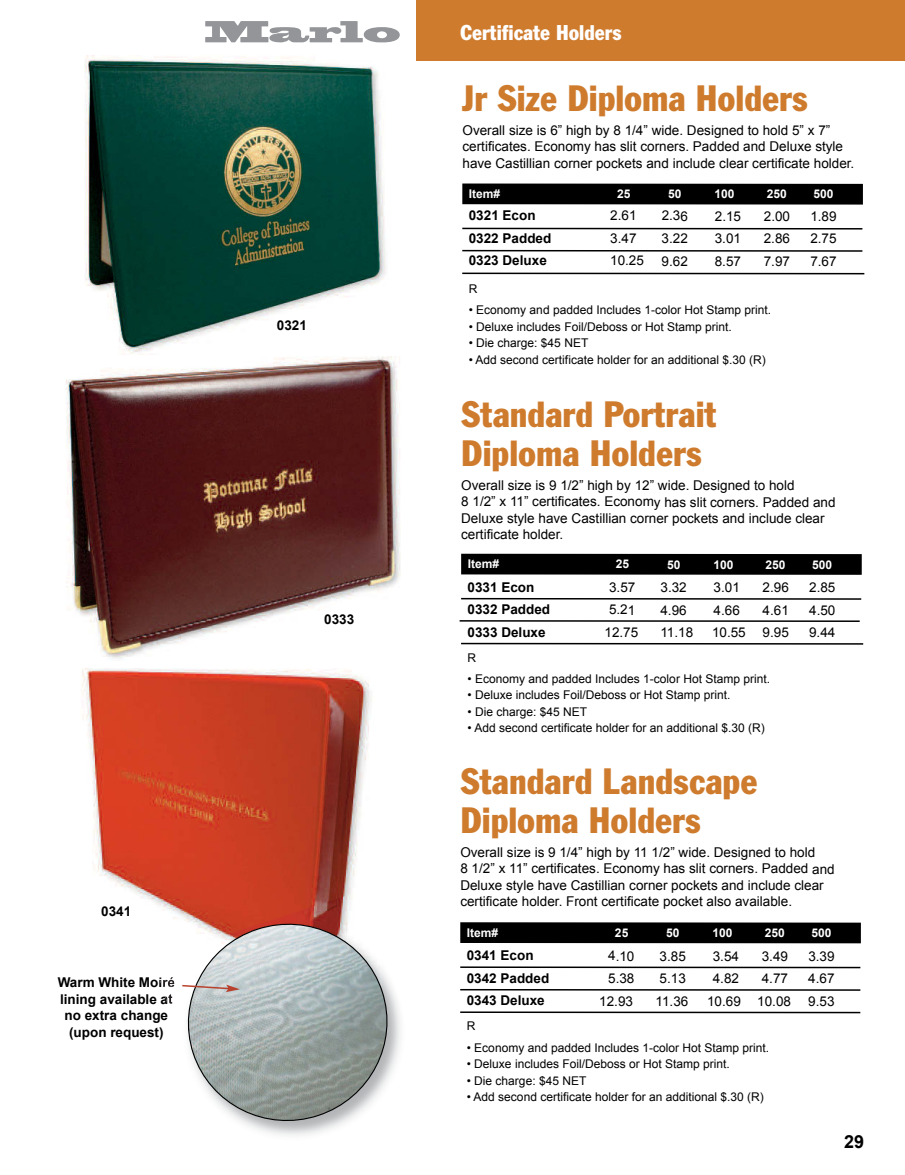
<style>
.page{position:relative;width:905px;height:1175px;background:#fff}
.page>*{position:absolute;margin:0;border:0;box-sizing:border-box;transform-origin:0 0}
.t1{font:condensed 36px/39px "Franklin Gothic BT";color:#ce7b2d}
.t2{font:condensed 21px "Franklin Gothic BT";color:#fff}
.t3{font:700 18px "Arial";color:#000}
.t4{font:13.5px/16.5px "Arial";color:#000}
.t5{font:700 13.5px/16.5px "Arial";color:#000;text-align:center}
.t6{font:12px "Arial";color:#000}
.t7{font:700 12px "Arial";color:#fff}
</style>
<div class="page">
<div style="left:417px;top:0;width:487px;height:66px;background:#ce7b2d"></div>
<div style="left:415px;top:61px;width:489px;height:1113px;background:#fff"></div>
<svg style="left:205px;top:21px;width:195px;height:21px"></svg>
<img style="left:66px;top:357px;width:334px;height:302px">
<div style="left:461px;top:554px;width:400px;height:21px;background:#000"></div>
<hr style="left:461px;top:598px;width:400px;height:2px;background:#000">
<hr style="left:459px;top:620px;width:400px;height:2px;background:#000">
<hr style="left:461px;top:643px;width:402px;height:1px;background:#000">
<div style="left:462px;top:183px;width:400px;height:21px;background:#000"></div>
<hr style="left:462px;top:228px;width:400px;height:1px;background:#000">
<hr style="left:462px;top:250px;width:400px;height:2px;background:#000">
<hr style="left:462px;top:272px;width:402px;height:2px;background:#000">
<div style="left:460px;top:922px;width:400px;height:21px;background:#000"></div>
<hr style="left:460px;top:966px;width:400px;height:2px;background:#000">
<hr style="left:460px;top:1011px;width:400px;height:2px;background:#000">
<hr style="left:460px;top:989px;width:400px;height:1px;background:#000">
<img style="left:84px;top:56px;width:301px;height:298px">
<img style="left:82px;top:668px;width:290px;height:232px">
<img style="left:153px;top:888px;width:219px;height:98px">
<svg style="left:176px;top:911px;width:223px;height:222px"></svg>
<svg style="left:181px;top:984px;width:59px;height:8px"></svg>
<p class="t5" style="left:277px;top:317px;width:32px">0321</p>
<p class="t5" style="left:101px;top:903px;width:32px">0341</p>
<p class="t5" style="left:58px;top:974px;width:119px">Warm White Moiré lining available at no extra change (upon request)</p>
<p class="t5" style="left:324px;top:610px;width:32px">0333</p>
<h2 class="t2" style="left:460px;top:25px;width:163px">Certificate Holders</h2>
<h1 class="t1" style="left:462px;top:81px;width:347px">Jr Size Diploma Holders</h1>
<p class="t4" style="left:462px;top:122px;width:393px">Overall size is 6” high by 8 1/4” wide. Designed to hold 5” x 7” certificates. Economy has slit corners. Padded and Deluxe style have Castillian corner pockets and include clear certificate holder.</p>
<p class="t7" style="left:469px;top:187px;width:33px">Item#</p>
<p class="t7" style="left:617px;top:187px;width:15px">25</p>
<p class="t7" style="left:668px;top:187px;width:15px">50</p>
<p class="t7" style="left:714px;top:187px;width:22px">100</p>
<p class="t7" style="left:766px;top:187px;width:22px">250</p>
<p class="t7" style="left:813px;top:187px;width:22px">500</p>
<p class="t5" style="left:469px;top:207px;width:68px">0321 Econ</p>
<p class="t4" style="left:610px;top:207px;width:28px">2.61</p>
<p class="t4" style="left:661px;top:207px;width:28px">2.36</p>
<p class="t4" style="left:714px;top:208px;width:28px">2.15</p>
<p class="t4" style="left:763px;top:208px;width:28px">2.00</p>
<p class="t4" style="left:810px;top:208px;width:28px">1.89</p>
<p class="t5" style="left:469px;top:230px;width:84px">0322 Padded</p>
<p class="t4" style="left:610px;top:230px;width:28px">3.47</p>
<p class="t4" style="left:661px;top:230px;width:28px">3.22</p>
<p class="t4" style="left:714px;top:230px;width:28px">3.01</p>
<p class="t4" style="left:763px;top:230px;width:28px">2.86</p>
<p class="t4" style="left:810px;top:230px;width:28px">2.75</p>
<p class="t5" style="left:469px;top:252px;width:80px">0323 Deluxe</p>
<p class="t4" style="left:610px;top:252px;width:35px">10.25</p>
<p class="t4" style="left:661px;top:252px;width:28px">9.62</p>
<p class="t4" style="left:714px;top:253px;width:28px">8.57</p>
<p class="t4" style="left:763px;top:253px;width:28px">7.97</p>
<p class="t4" style="left:810px;top:253px;width:28px">7.67</p>
<p class="t6" style="left:468px;top:282px;width:10px">R</p>
<p class="t6" style="left:468px;top:303px;width:304px">• Economy and padded Includes 1-color Hot Stamp print.</p>
<p class="t6" style="left:468px;top:320px;width:264px">• Deluxe includes Foil/Deboss or Hot Stamp print.</p>
<p class="t6" style="left:468px;top:336px;width:121px">• Die charge: $45 NET</p>
<p class="t6" style="left:468px;top:353px;width:299px">• Add second certificate holder for an additional $.30 (R)</p>
<h1 class="t1" style="left:461px;top:397px;width:257px">Standard Portrait<br>Diploma Holders</h1>
<p class="t4" style="left:461px;top:477px;width:376px">Overall size is 9 1/2” high by 12” wide. Designed to hold<br>8 1/2” x 11” certificates. Economy has slit corners. Padded and Deluxe style have Castillian corner pockets and include clear certificate holder.</p>
<p class="t7" style="left:467px;top:557px;width:33px">Item#</p>
<p class="t7" style="left:616px;top:557px;width:15px">25</p>
<p class="t7" style="left:667px;top:557px;width:15px">50</p>
<p class="t7" style="left:713px;top:557px;width:22px">100</p>
<p class="t7" style="left:765px;top:558px;width:22px">250</p>
<p class="t7" style="left:812px;top:558px;width:22px">500</p>
<p class="t5" style="left:467px;top:579px;width:68px">0331 Econ</p>
<p class="t4" style="left:609px;top:579px;width:28px">3.57</p>
<p class="t4" style="left:660px;top:579px;width:28px">3.32</p>
<p class="t4" style="left:713px;top:579px;width:28px">3.01</p>
<p class="t4" style="left:762px;top:579px;width:28px">2.96</p>
<p class="t4" style="left:809px;top:579px;width:28px">2.85</p>
<p class="t5" style="left:467px;top:601px;width:84px">0332 Padded</p>
<p class="t4" style="left:609px;top:601px;width:28px">5.21</p>
<p class="t4" style="left:660px;top:601px;width:28px">4.96</p>
<p class="t4" style="left:713px;top:601px;width:28px">4.66</p>
<p class="t4" style="left:762px;top:601px;width:28px">4.61</p>
<p class="t4" style="left:809px;top:601px;width:28px">4.50</p>
<p class="t5" style="left:467px;top:624px;width:80px">0333 Deluxe</p>
<p class="t4" style="left:604px;top:624px;width:35px">12.75</p>
<p class="t4" style="left:660px;top:624px;width:34px">11.18</p>
<p class="t4" style="left:712px;top:624px;width:78px">10.55 9.95</p>
<p class="t4" style="left:809px;top:624px;width:28px">9.44</p>
<p class="t6" style="left:467px;top:650px;width:10px">R</p>
<p class="t6" style="left:467px;top:672px;width:304px">• Economy and padded Includes 1-color Hot Stamp print.</p>
<p class="t6" style="left:467px;top:688px;width:264px">• Deluxe includes Foil/Deboss or Hot Stamp print.</p>
<p class="t6" style="left:467px;top:704px;width:121px">• Die charge: $45 NET</p>
<p class="t6" style="left:467px;top:721px;width:299px">• Add second certificate holder for an additional $.30 (R)</p>
<h1 class="t1" style="left:460px;top:764px;width:298px">Standard Landscape<br>Diploma Holders</h1>
<p class="t4" style="left:460px;top:844px;width:376px">Overall size is 9 1/4” high by 11 1/2” wide. Designed to hold<br>8 1/2” x 11” certificates. Economy has slit corners. Padded and Deluxe style have Castillian corner pockets and include clear certificate holder. Front certificate pocket also available.</p>
<p class="t7" style="left:467px;top:926px;width:33px">Item#</p>
<p class="t7" style="left:615px;top:926px;width:15px">25</p>
<p class="t7" style="left:666px;top:926px;width:15px">50</p>
<p class="t7" style="left:712px;top:926px;width:22px">100</p>
<p class="t7" style="left:764px;top:926px;width:22px">250</p>
<p class="t7" style="left:811px;top:926px;width:22px">500</p>
<p class="t5" style="left:467px;top:947px;width:68px">0341 Econ</p>
<p class="t4" style="left:608px;top:947px;width:28px">4.10</p>
<p class="t4" style="left:659px;top:947px;width:28px">3.85</p>
<p class="t4" style="left:712px;top:947px;width:28px">3.54</p>
<p class="t4" style="left:761px;top:947px;width:28px">3.49</p>
<p class="t4" style="left:808px;top:947px;width:28px">3.39</p>
<p class="t5" style="left:466px;top:970px;width:84px">0342 Padded</p>
<p class="t4" style="left:608px;top:970px;width:28px">5.38</p>
<p class="t4" style="left:659px;top:970px;width:28px">5.13</p>
<p class="t4" style="left:712px;top:970px;width:28px">4.82</p>
<p class="t4" style="left:761px;top:970px;width:28px">4.77</p>
<p class="t4" style="left:808px;top:970px;width:28px">4.67</p>
<p class="t5" style="left:466px;top:992px;width:80px">0343 Deluxe</p>
<p class="t4" style="left:599px;top:992px;width:35px">12.93</p>
<p class="t4" style="left:655px;top:992px;width:34px">11.36</p>
<p class="t4" style="left:707px;top:992px;width:85px">10.69 10.08</p>
<p class="t4" style="left:808px;top:992px;width:28px">9.53</p>
<p class="t6" style="left:467px;top:1019px;width:10px">R</p>
<p class="t6" style="left:467px;top:1040px;width:304px">• Economy and padded Includes 1-color Hot Stamp print.</p>
<p class="t6" style="left:467px;top:1057px;width:264px">• Deluxe includes Foil/Deboss or Hot Stamp print.</p>
<p class="t6" style="left:466px;top:1073px;width:121px">• Die charge: $45 NET</p>
<p class="t6" style="left:466px;top:1090px;width:299px">• Add second certificate holder for an additional $.30 (R)</p>
<h3 class="t3" style="left:844px;top:1131px;width:22px">29</h3>
</div>
